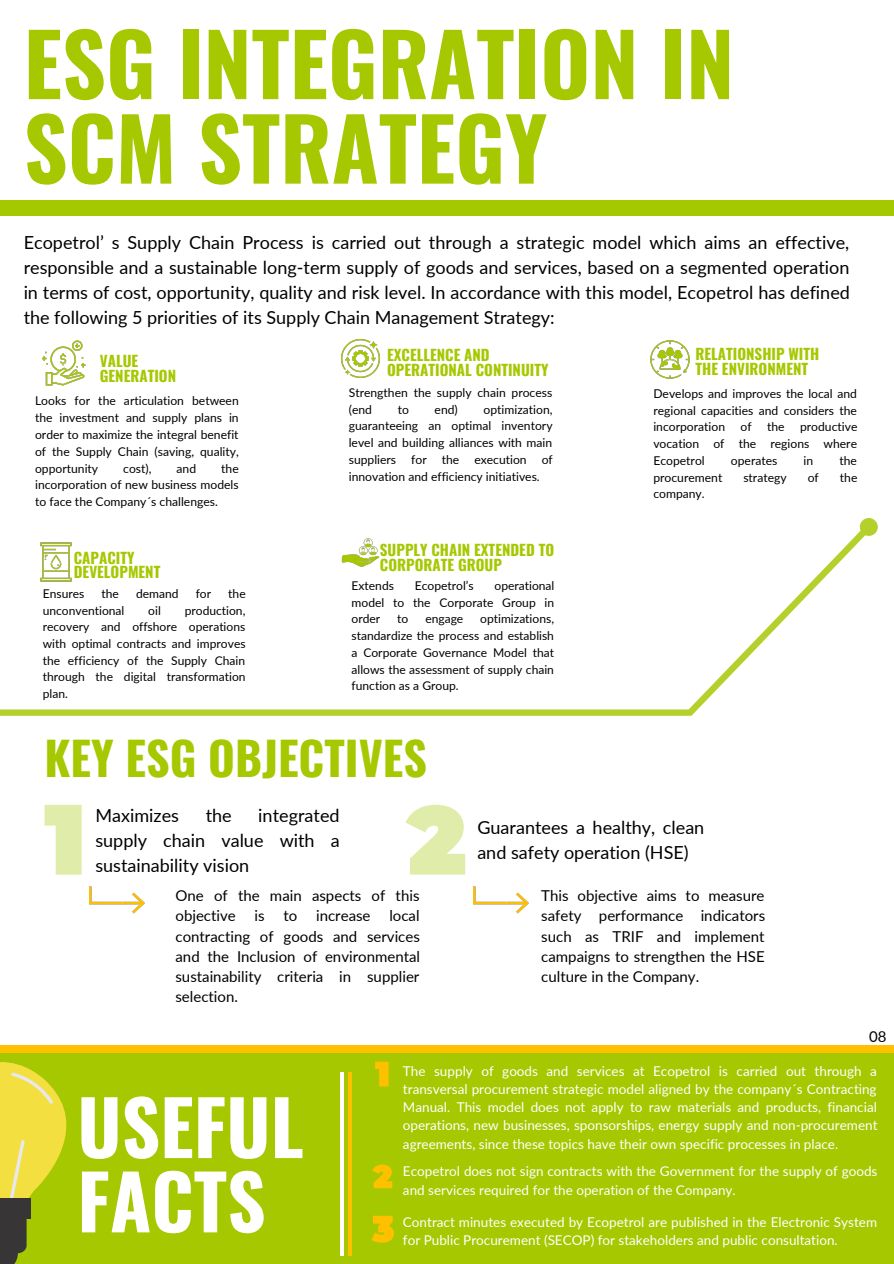
<style>
.page{position:relative;width:894px;height:1264px;background:#fff}
.page>*{position:absolute;margin:0;border:0;box-sizing:border-box;transform-origin:0 0}
.t1{font:700 85.5px/84.4px "Oswald";color:#a5c800}
.t2{font:700 75px/74.2px "Oswald";color:#fff}
.t3{font:700 45.9px "Oswald";color:#a5c800}
.t4{font:18px/24.8px "Lato";color:#000;text-align:justify}
.t5{font:15px/20.2px "Lato";color:#000;text-align:justify}
.t6{font:700 15px/14.5px "Oswald";color:#a5c800}
.t7{font:13.5px/18.1px "Lato";color:#fff}
.t8{font:12.15px/16.8px "Lato";color:#000;text-align:justify}
.t9{font:12px/16.6px "Lato";color:#000;text-align:justify}
</style>
<div class="page">
<div style="left:0;top:0;width:893px;height:215px;background:#a5c800"></div>
<div style="left:0;top:0;width:893px;height:199px;background:#fff"></div>
<div style="left:0;top:1045px;width:893px;height:218px;background:#ffc000"></div>
<div style="left:0;top:1053px;width:893px;height:210px;background:#a5c800"></div>
<img style="left:42px;top:340px;width:44px;height:46px">
<img style="left:341px;top:339px;width:39px;height:38px">
<img style="left:650px;top:340px;width:40px;height:39px">
<svg style="left:0;top:518px;width:877px;height:198px"></svg>
<img style="left:35px;top:541px;width:42px;height:41px">
<img style="left:334px;top:526px;width:52px;height:52px">
<svg style="left:44px;top:804px;width:38px;height:70px"></svg>
<svg style="left:405px;top:804px;width:60px;height:70px"></svg>
<img style="left:89px;top:886px;width:55px;height:27px">
<img style="left:473px;top:886px;width:55px;height:27px">
<svg style="left:0;top:1062px;width:67px;height:201px"></svg>
<hr style="left:348px;top:1071px;width:4px;height:184px;background:#ffc000">
<svg style="left:340px;top:1072px;width:3px;height:183px"></svg>
<svg style="left:375px;top:1061px;width:13px;height:25px"></svg>
<svg style="left:372px;top:1164px;width:20px;height:24px"></svg>
<svg style="left:371px;top:1215px;width:23px;height:27px"></svg>
<h1 class="t1" style="left:24px;top:18px;width:711px">ESG INTEGRATION IN<br>SCM STRATEGY</h1>
<p class="t4" style="left:24px;top:230px;width:827px">Ecopetrol’ s Supply Chain Process is carried out through a strategic model which aims an effective, responsible and a sustainable long-term supply of goods and services, based on a segmented operation in terms of cost, opportunity, quality and risk level. In accordance with this model, Ecopetrol has defined the following 5 priorities of its Supply Chain Management Strategy:</p>
<p class="t6" style="left:100px;top:353px;width:78px">VALUE<br>GENERATION</p>
<p class="t8" style="left:35px;top:392px;width:205px">Looks for the articulation between the investment and supply plans in order to maximize the integral benefit of the Supply Chain (saving, quality, opportunity</p>
<p class="t6" style="left:695px;top:346px;width:125px">RELATIONSHIP WITH<br>THE ENVIRONMENT</p>
<p class="t8" style="left:653px;top:384px;width:205px">Develops and improves the local and regional capacities and considers the incorporation</p>
<p class="t6" style="left:387px;top:347px;width:163px">EXCELLENCE AND<br>OPERATIONAL CONTINUITY</p>
<p class="t8" style="left:348px;top:383px;width:205px">Strengthen the supply chain process (end</p>
<p class="t8" style="left:397px;top:400px;width:13px">to</p>
<p class="t8" style="left:434px;top:400px;width:25px">end)</p>
<p class="t8" style="left:348px;top:400px;width:205px;text-indent:135px">optimization, guaranteeing an optimal inventory level and building alliances with main suppliers for the execution of innovation and efficiency initiatives.</p>
<p class="t8" style="left:653px;top:418px;width:205px;text-indent:147px">productive vocation of the regions where Ecopetrol</p>
<p class="t8" style="left:740px;top:418px;width:13px">of</p>
<p class="t8" style="left:767px;top:418px;width:19px">the</p>
<p class="t8" style="left:730px;top:452px;width:48px">operates</p>
<p class="t8" style="left:803px;top:452px;width:11px">in</p>
<p class="t8" style="left:839px;top:452px;width:19px">the</p>
<p class="t8" style="left:123px;top:459px;width:30px">cost),</p>
<p class="t8" style="left:176px;top:459px;width:21px">and</p>
<p class="t8" style="left:35px;top:459px;width:205px;text-indent:186px">the incorporation of new business models to face the Company´s challenges.</p>
<p class="t8" style="left:653px;top:468px;width:70px">procurement</p>
<p class="t8" style="left:743px;top:468px;width:45px">strategy</p>
<p class="t8" style="left:807px;top:468px;width:13px">of</p>
<p class="t8" style="left:839px;top:468px;width:19px">the</p>
<p class="t8" style="left:653px;top:485px;width:53px">company.</p>
<p class="t6" style="left:74px;top:549px;width:88px">CAPACITY<br>DEVELOPMENT</p>
<p class="t9" style="left:43px;top:585px;width:43px">Ensures</p>
<p class="t9" style="left:101px;top:585px;width:19px">the</p>
<p class="t9" style="left:136px;top:585px;width:44px">demand</p>
<p class="t9" style="left:196px;top:585px;width:17px">for</p>
<p class="t9" style="left:228px;top:585px;width:19px">the</p>
<p class="t9" style="left:43px;top:601px;width:83px">unconventional</p>
<p class="t9" style="left:148px;top:601px;width:14px">oil</p>
<p class="t9" style="left:43px;top:601px;width:204px;text-indent:142px">production, recovery and offshore operations with optimal contracts and improves the efficiency of the Supply Chain through the digital transformation plan.</p>
<p class="t6" style="left:380px;top:542px;width:176px">SUPPLY CHAIN EXTENDED TO<br>CORPORATE GROUP</p>
<p class="t9" style="left:351px;top:577px;width:44px">Extends</p>
<p class="t9" style="left:414px;top:577px;width:60px">Ecopetrol’s</p>
<p class="t9" style="left:351px;top:577px;width:204px;text-indent:143px">operational model to the Corporate Group in order</p>
<p class="t9" style="left:351px;top:610px;width:204px;text-indent:129px">optimizations, standardize the process and establish a Corporate Governance Model that allows the assessment of supply chain function as a Group.</p>
<p class="t9" style="left:397px;top:610px;width:13px">to</p>
<p class="t9" style="left:425px;top:610px;width:39px">engage</p>
<h3 class="t3" style="left:45px;top:722px;width:384px">KEY ESG OBJECTIVES</h3>
<h3 class="t4" style="left:95px;top:802px;width:85px">Maximizes</h3>
<h3 class="t4" style="left:206px;top:802px;width:28px">the</h3>
<h3 class="t4" style="left:95px;top:802px;width:246px;text-indent:163px">integrated supply chain value with a sustainability vision</h3>
<h3 class="t4" style="left:477px;top:815px;width:228px">Guarantees a healthy, clean and safety operation (HSE)</h3>
<p class="t5" style="left:175px;top:885px;width:246px">One of the main aspects of this objective is to increase local contracting of goods and services and the Inclusion of environmental sustainability criteria in supplier selection.</p>
<p class="t5" style="left:541px;top:885px;width:225px">This objective aims to measure safety performance indicators such as TRIF and implement campaigns to strengthen the HSE culture in the Company.</p>
<p class="t5" style="left:868px;top:1025px;width:19px">08</p>
<h2 class="t2" style="left:77px;top:1086px;width:228px">USEFUL<br>FACTS</h2>
<p class="t7" style="left:403px;top:1061px;width:476px;text-align:justify">The supply of goods and services at Ecopetrol is carried out through a transversal procurement strategic model aligned by the company´s Contracting Manual. This model does not apply to raw materials and products, financial operations, new businesses, sponsorships, energy supply and non-procurement agreements, since these topics have their own specific processes in place.</p>
<p class="t7" style="left:403px;top:1161px;width:476px">Ecopetrol does not sign contracts with the Government for the supply of goods and services required for the operation of the Company.</p>
<p class="t7" style="left:403px;top:1212px;width:475px">Contract minutes executed by Ecopetrol are published in the Electronic System for Public Procurement (SECOP) for stakeholders and public consultation.</p>
</div>
